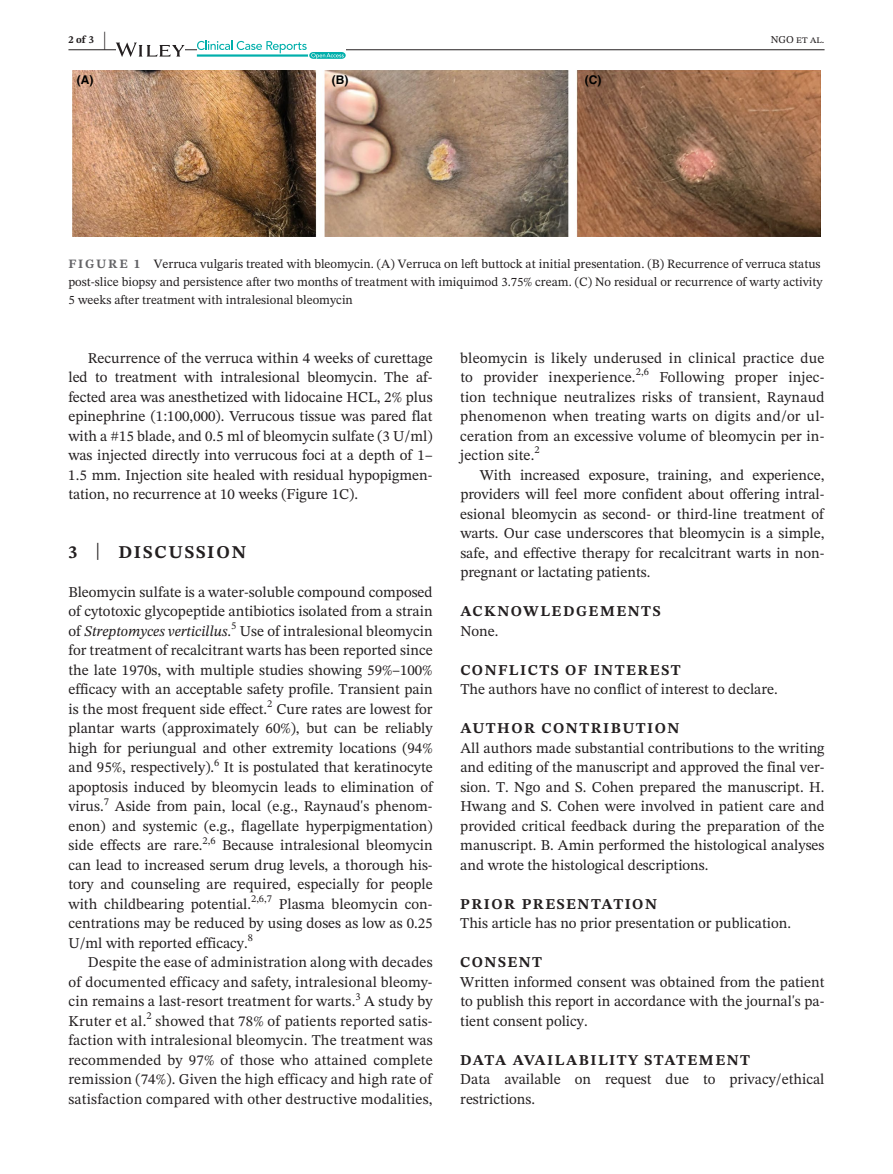
<style>
.page{position:relative;width:893px;height:1174px;background:#fff}
.page>*{position:absolute;margin:0;border:0;box-sizing:border-box;transform-origin:0 0}
.t1{font:700 18px "STIX Two Text";letter-spacing:.1em;color:#231f20}
.t2{font:15px/19.5px "STIX Two Text";color:#231f20;text-align:justify}
.t3{font:700 15px "STIX Two Text";letter-spacing:.1em;color:#231f20}
.t4{font:12.75px/18px "STIX Two Text";color:#231f20}
.t5{font:700 12px "Helvetica";color:#000}
.t6{font:10.5px "STIX Two Text";color:#231f20}
.t7{font:700 10.5px "STIX Two Text";color:#231f20}
.s1{font-size:21px}
.s2{font-weight:700;color:#636366}
.s3{font-weight:400;font-size:23.7px}
.s4{font-style:italic}
</style>
<div class="page">
<hr style="left:68px;top:49px;width:756px;height:1px;background:#231f20">
<svg style="left:116px;top:43px;width:69px;height:14px"></svg>
<svg style="left:197px;top:41px;width:149px;height:18px"></svg>
<img style="left:72px;top:70px;width:749px;height:166px">
<p class="t7" style="left:68px;top:32px;width:39px">2 of 3 <span class="s1">|</span></p>
<p class="t6" style="left:771px;top:32px;width:55px">NGO et al.</p>
<p class="t5" style="left:77px;top:73px;width:18px">(A)</p>
<p class="t5" style="left:332px;top:73px;width:18px">(B)</p>
<p class="t5" style="left:585px;top:73px;width:18px">(C)</p>
<p class="t4" style="left:68px;top:255px;width:756px"><span class="s2">FIGURE 1</span> Verruca vulgaris treated with bleomycin. (A) Verruca on left buttock at initial presentation. (B) Recurrence of verruca status post-slice biopsy and persistence after two months of treatment with imiquimod 3.75% cream. (C) No residual or recurrence of warty activity<br>5 weeks after treatment with intralesional bleomycin</p>
<p class="t2" style="left:68px;top:348px;width:366px;text-indent:20px">Recurrence of the verruca within 4 weeks of curettage led to treatment with intralesional bleomycin. The af&shy;fected area was anesthetized with lidocaine HCL, 2% plus epinephrine (1:100,000). Verrucous tissue was pared flat with a #15 blade, and 0.5 ml of bleomycin sulfate (3 U/ml) was injected directly into verrucous foci at a depth of 1– 1.5 mm. Injection site healed with residual hypopigmen&shy;tation, no recurrence at 10 weeks (Figure 1C).</p>
<p class="t1" style="left:68px;top:539px;width:179px">3 <span class="s3">|</span> DISCUSSION</p>
<p class="t2" style="left:68px;top:582px;width:366px">Bleomycin sulfate is a water-soluble compound composed of cytotoxic glycopeptide antibiotics isolated from a strain of <span class="s4">Streptomyces verticillus</span>.</p>
<p class="t6" style="left:231px;top:618px;width:7px">5</p>
<p class="t2" style="left:68px;top:621px;width:366px;text-indent:171px">Use of intralesional bleomycin for treatment of recalcitrant warts has been reported since the late 1970s, with multiple studies showing 59%–100% efficacy with an acceptable safety profile. Transient pain is the most frequent side effect.</p>
<p class="t6" style="left:267px;top:696px;width:7px">2</p>
<p class="t2" style="left:68px;top:699px;width:366px;text-indent:208px">Cure rates are lowest for plantar warts (approximately 60%), but can be reliably high for periungual and other extremity locations (94% and 95%, respectively).</p>
<p class="t6" style="left:214px;top:754px;width:7px">6</p>
<p class="t2" style="left:68px;top:757px;width:366px;text-indent:155px">It is postulated that keratinocyte apoptosis induced by bleomycin leads to elimination of virus.</p>
<p class="t6" style="left:104px;top:793px;width:7px">7</p>
<p class="t2" style="left:68px;top:796px;width:366px;text-indent:46px">Aside from pain, local (e.g., Raynaud's phenom&shy;enon) and systemic (e.g., flagellate hyperpigmentation) side effects are rare.</p>
<p class="t6" style="left:203px;top:832px;width:15px">2,6</p>
<p class="t2" style="left:68px;top:835px;width:366px;text-indent:154px">Because intralesional bleomycin can lead to increased serum drug levels, a thorough his&shy;tory and counseling are required, especially for people with childbearing potential.</p>
<p class="t6" style="left:251px;top:891px;width:22px">2,6,7</p>
<p class="t2" style="left:68px;top:894px;width:366px;text-indent:210px">Plasma bleomycin con&shy;centrations may be reduced by using doses as low as 0.25<br>U/ml with reported efficacy.</p>
<p class="t6" style="left:248px;top:930px;width:7px">8</p>
<p class="t2" style="left:68px;top:952px;width:366px;text-indent:19px">Despite the ease of administration along with decades of documented efficacy and safety, intralesional bleomy&shy;cin remains a last-resort treatment for warts.</p>
<p class="t6" style="left:356px;top:988px;width:7px">3</p>
<p class="t2" style="left:364px;top:991px;width:70px">A study by</p>
<p class="t2" style="left:68px;top:1011px;width:79px">Kruter et al.</p>
<p class="t6" style="left:147px;top:1008px;width:7px">2</p>
<p class="t2" style="left:68px;top:1011px;width:366px;text-indent:87px">showed that 78% of patients reported satis&shy;faction with intralesional bleomycin. The treatment was recommended by 97% of those who attained complete remission (74%). Given the high efficacy and high rate of satisfaction compared with other destructive modalities,</p>
<p class="t2" style="left:460px;top:348px;width:366px">bleomycin is likely underused in clinical practice due to provider inexperience.<sup>2,6</sup></p>
<p class="t2" style="left:460px;top:367px;width:366px;text-indent:199px">Following proper injec&shy;tion technique neutralizes risks of transient, Raynaud phenomenon when treating warts on digits and/or ul&shy;ceration from an excessive volume of bleomycin per in&shy;jection site.</p>
<p class="t6" style="left:535px;top:442px;width:7px">2</p>
<p class="t2" style="left:460px;top:465px;width:366px;text-indent:20px">With increased exposure, training, and experience, providers will feel more confident about offering intral&shy;esional bleomycin as second- or third-line treatment of warts. Our case underscores that bleomycin is a simple, safe, and effective therapy for recalcitrant warts in non&shy;pregnant or lactating patients.</p>
<p class="t3" style="left:460px;top:600px;width:202px">ACKNOWLEDGEMENTS</p>
<p class="t2" style="left:460px;top:621px;width:40px">None.</p>
<p class="t3" style="left:460px;top:659px;width:222px">CONFLICTS OF INTEREST</p>
<p class="t2" style="left:460px;top:679px;width:319px">The authors have no conflict of interest to declare.</p>
<p class="t3" style="left:460px;top:717px;width:221px">AUTHOR CONTRIBUTION</p>
<p class="t2" style="left:460px;top:738px;width:366px">All authors made substantial contributions to the writing and editing of the manuscript and approved the final ver&shy;sion. T. Ngo and S. Cohen prepared the manuscript. H.<br>Hwang and S. Cohen were involved in patient care and provided critical feedback during the preparation of the manuscript. B. Amin performed the histological analyses and wrote the histological descriptions.</p>
<p class="t3" style="left:460px;top:893px;width:198px">PRIOR PRESENTATION</p>
<p class="t2" style="left:460px;top:913px;width:332px">This article has no prior presentation or publication.</p>
<p class="t3" style="left:460px;top:951px;width:83px">CONSENT</p>
<p class="t2" style="left:460px;top:972px;width:366px">Written informed consent was obtained from the patient to publish this report in accordance with the journal's pa&shy;tient consent policy.</p>
<p class="t3" style="left:460px;top:1049px;width:291px">DATA AVAILABILITY STATEMENT</p>
<p class="t2" style="left:460px;top:1069px;width:366px">Data available on request due to privacy/ethical restrictions.</p>
</div>
